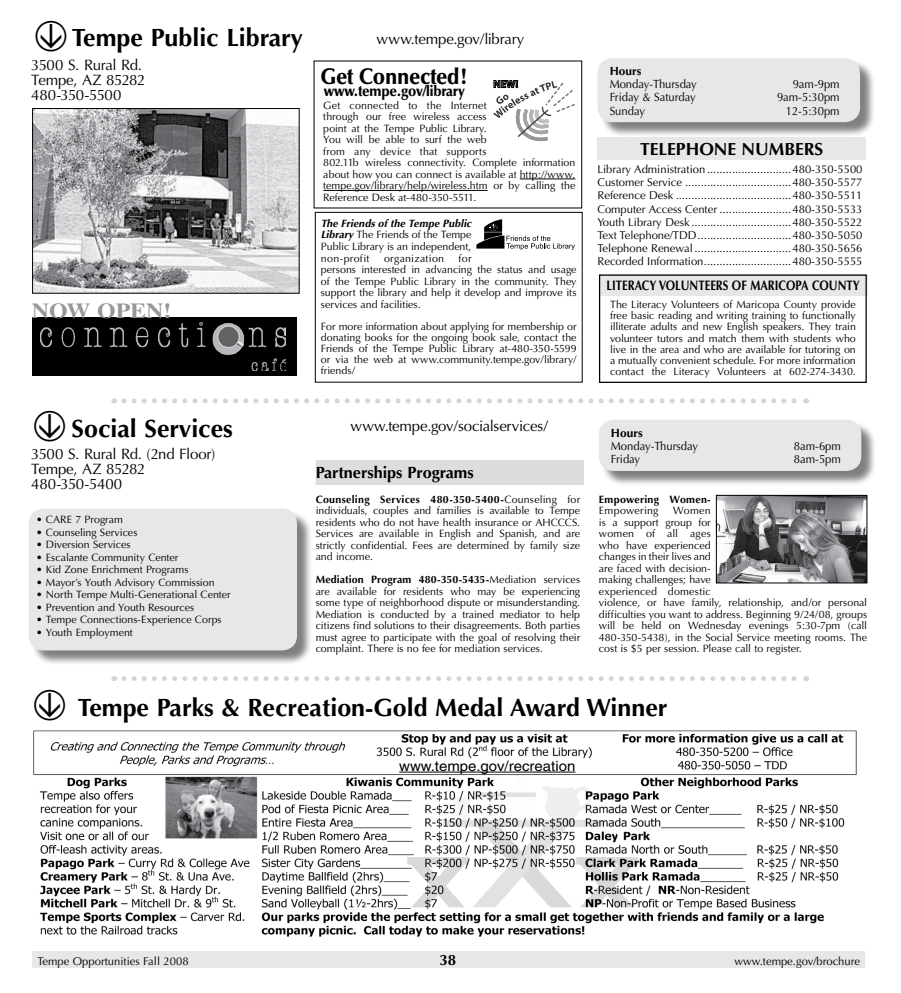
<style>
.page{position:relative;width:901px;height:993px;background:#fff}
.page>*{position:absolute;margin:0;border:0;box-sizing:border-box;transform-origin:0 0}
.t1{font:700 25px "Optima";color:#000}
.t2{font:900 22.5px "Optima";letter-spacing:-.015em;color:#000;scale:.9 1}
.t3{font:700 21.38px "Times";color:#95979a;scale:1.12 1}
.t4{font:700 17.5px "Optima";color:#000}
.t5{font:700 16.25px "Optima";color:#000}
.t6{font:15px/15px "Optima";letter-spacing:-.02em;color:#000}
.t7{font:900 15px "Optima";letter-spacing:-.015em;color:#000;scale:.9 1}
.t8{font:700 15px "Optima";color:#000}
.t9{font:14.12px "Helvetica";color:#000;scale:1.06 1}
.t10{font:700 13.75px "Optima";color:#000;scale:.82 1}
.t11{font:11.88px "Optima";color:#000;scale:.95 1}
.t12{font:700 11.88px "Optima";color:#000}
.t13{font:11.25px/13.1px "Optima";color:#000;text-align:justify}
.t14{font:10.62px/11.5px "Optima";color:#000;text-align:justify}
.t15{font:10.62px "Optima";letter-spacing:.025em;color:#000}
.t16{font:700 10.62px "Optima";letter-spacing:.025em;color:#000}
.s1{font-family:"Arrowdyn";font-weight:500;font-size:32.5px}
.s2{font-weight:700;font-style:italic}
.s3{font-weight:700}
</style>
<div class="page">
<div style="left:33px;top:950px;width:832px;height:17px;background:#e6e7e8"></div>
<img style="left:33px;top:730px;width:824px;height:207px">
<hr style="left:399px;top:771px;width:176px;height:1px;background:#000">
<svg style="left:124px;top:676px;width:683px;height:5px"></svg>
<div style="left:31px;top:510px;width:287px;height:161px;background:#000;opacity:.5"></div>
<div style="left:29px;top:508px;width:268px;height:142px;background:#e6e7e8;border-radius:15px"></div>
<svg style="left:124px;top:398px;width:683px;height:5px"></svg>
<div style="left:316px;top:460px;width:268px;height:25px;background:#dcddde"></div>
<div style="left:315px;top:212px;width:267px;height:170px;border:1px solid #000"></div>
<svg style="left:476px;top:219px;width:99px;height:31px"></svg>
<img style="left:34px;top:110px;width:263px;height:181px">
<div style="left:32px;top:108px;width:267px;height:185px;border:1px solid #000"></div>
<hr style="left:520px;top:179px;width:55px;height:1px;background:#000">
<hr style="left:323px;top:190px;width:165px;height:1px;background:#000">
<svg style="left:493px;top:80px;width:82px;height:62px"></svg>
<div style="left:599px;top:275px;width:268px;height:21px;background:#e6e7e8"></div>
<div style="left:599px;top:274px;width:268px;height:109px;border:1px solid #000"></div>
<div style="left:597px;top:137px;width:269px;height:23px;background:#e6e7e8"></div>
<div style="left:32px;top:317px;width:265px;height:58px;background:#000"></div>
<img style="left:41px;top:322px;width:245px;height:48px">
<div style="left:599px;top:60px;width:282px;height:83px;background:#000;opacity:.5"></div>
<div style="left:597px;top:58px;width:263px;height:64px;background:#e6e7e8;border-radius:15px"></div>
<div style="left:601px;top:421px;width:281px;height:70px;background:#000;opacity:.5"></div>
<div style="left:599px;top:419px;width:262px;height:52px;background:#e6e7e8;border-radius:15px"></div>
<img style="left:718px;top:497px;width:147px;height:84px">
<div style="left:716px;top:495px;width:151px;height:88px;border:1px solid #000"></div>
<h1 class="t1" style="left:35px;top:22px;width:270px"><span class="s1">t</span> Tempe Public Library</h1>
<h3 class="t6" style="left:377px;top:32px;width:149px">www.tempe.gov/library</h3>
<h3 class="t6" style="left:31px;top:58px;width:116px">3500 S. Rural Rd.<br>Tempe, AZ 85282<br>480-350-5500</h3>
<p class="t12" style="left:610px;top:64px;width:33px">Hours</p>
<h2 class="t2" style="left:321px;top:63px;width:166px">Get Connected!</h2>
<h3 class="t7" style="left:324px;top:82px;width:158px">www.tempe.gov/library</h3>
<p class="t11" style="left:610px;top:77px;width:93px">Monday-Thursday</p>
<p class="t11" style="left:793px;top:77px;width:51px">9am-9pm</p>
<p class="t11" style="left:610px;top:90px;width:92px">Friday &amp; Saturday</p>
<p class="t11" style="left:777px;top:90px;width:67px">9am-5:30pm</p>
<p class="t11" style="left:610px;top:104px;width:39px">Sunday</p>
<p class="t11" style="left:786px;top:104px;width:58px">12-5:30pm</p>
<p class="t14" style="left:323px;top:100px;width:254px;text-align:left">Get connected to the Internet<br>through our free wireless access<br>point at the Tempe Public Library.<br>You will be able to surf the web<br>from any device that supports<br>802.11b wireless connectivity. Complete information about how you can connect is available at http://www. tempe.gov/library/help/wireless.htm or by calling the Reference Desk at-480-350-5511.</p>
<h3 class="t4" style="left:640px;top:139px;width:185px">TELEPHONE NUMBERS</h3>
<p class="t13" style="left:597px;top:163px;width:267px">Library Administration ...........................480-350-5500<br>Customer Service ..................................480-350-5577<br>Reference Desk .....................................480-350-5511<br>Computer Access Center .......................480-350-5533<br>Youth Library Desk ................................480-350-5522<br>Text Telephone/TDD..............................480-350-5050<br>Telephone Renewal ...............................480-350-5656<br>Recorded Information............................480-350-5555</p>
<p class="t14" style="left:321px;top:217px;width:152px"><span class="s2">The Friends of the Tempe Public Library</span> The Friends of the Tempe Public Library is an independent, non-profit</p>
<p class="t14" style="left:321px;top:252px;width:257px;text-align:left;text-indent:138px">for<br>persons interested in advancing the status and usage of the Tempe Public Library in the community. They support the library and help it develop and improve its services and facilities.</p>
<p class="t14" style="left:321px;top:321px;width:257px;line-height:11px">For more information about applying for membership or donating books for the ongoing book sale, contact the Friends of the Tempe Public Library at-480-350-5599 or via the web at www.community.tempe.gov/library/ friends/</p>
<p class="t15" style="left:384px;top:252px;width:62px">organization</p>
<p class="t10" style="left:607px;top:277px;width:16px">Literacy</p>
<p class="t10" style="left:659px;top:277px;width:19px">Volunteers</p>
<p class="t10" style="left:732px;top:277px;width:45px">of Maricopa</p>
<p class="t10" style="left:812px;top:277px;width:20px">County</p>
<p class="t14" style="left:610px;top:299px;width:247px">The Literacy Volunteers of Maricopa County provide free basic reading and writing training to functionally illiterate adults and new English speakers. They train volunteer tutors and match them with students who live in the area and who are available for tutoring on a mutually convenient schedule. For more information contact the Literacy Volunteers at 602-274-3430.</p>
<h3 class="t3" style="left:32px;top:297px;width:126px">NOW OPEN !</h3>
<h1 class="t1" style="left:33px;top:413px;width:201px"><span class="s1">t</span> Social Services</h1>
<h3 class="t6" style="left:31px;top:447px;width:186px">3500 S. Rural Rd. (2nd Floor)<br>Tempe, AZ 85282<br>480-350-5400</h3>
<p class="t14" style="left:36px;top:514px;width:88px">• CARE 7 Program</p>
<p class="t14" style="left:36px;top:526px;width:103px">• Counseling Services</p>
<p class="t14" style="left:36px;top:539px;width:96px">• Diversion Services</p>
<p class="t14" style="left:36px;top:551px;width:144px">• Escalante Community Center</p>
<p class="t14" style="left:36px;top:564px;width:154px">• Kid Zone Enrichment Programs</p>
<p class="t14" style="left:36px;top:576px;width:180px">• Mayor’s Youth Advisory Commission</p>
<p class="t14" style="left:36px;top:589px;width:196px">• North Tempe Multi-Generational Center</p>
<p class="t14" style="left:36px;top:601px;width:160px">• Prevention and Youth Resources</p>
<p class="t14" style="left:36px;top:614px;width:187px">• Tempe Connections-Experience Corps</p>
<p class="t14" style="left:36px;top:626px;width:98px">• Youth Employment</p>
<h3 class="t6" style="left:350px;top:418px;width:199px">www.tempe.gov/socialservices/</h3>
<h3 class="t5" style="left:316px;top:463px;width:159px">Partnerships Programs</h3>
<p class="t14" style="left:316px;top:493px;width:266px"><span class="s3">Counseling Services 480-350-5400-</span>Counseling for individuals, couples and families is available to Tempe residents who do not have health insurance or AHCCCS.<br>Services are available in English and Spanish, and are strictly confidential. Fees are determined by family size and income.</p>
<p class="t14" style="left:316px;top:574px;width:266px"><span class="s3">Mediation Program 480-350-5435-</span>Mediation services are available for residents who may be experiencing some type of neighborhood dispute or misunderstanding.<br>Mediation is conducted by a trained mediator to help citizens find solutions to their disagreements. Both parties must agree to participate with the goal of resolving their complaint. There is no fee for mediation services.</p>
<p class="t12" style="left:611px;top:425px;width:33px">Hours</p>
<p class="t11" style="left:611px;top:439px;width:93px">Monday-Thursday</p>
<p class="t11" style="left:794px;top:439px;width:51px">8am-6pm</p>
<p class="t11" style="left:611px;top:452px;width:32px">Friday</p>
<p class="t11" style="left:794px;top:452px;width:51px">8am-5pm</p>
<p class="t16" style="left:599px;top:493px;width:113px">Empowering Women-</p>
<p class="t15" style="left:599px;top:504px;width:61px">Empowering</p>
<p class="t14" style="left:599px;top:505px;width:270px;text-align:left;text-indent:74px">Women<br>is a support group for<br>women of all ages<br>who have experienced<br>changes in their lives and<br>are faced with decision-<br>making challenges; have<br>experienced domestic<br>violence, or have family, relationship, and/or personal difficulties you want to address. Beginning 9/24/08, groups will be held on Wednesday evenings 5:30-7pm (call 480-350-5438), in the Social Service meeting rooms. The cost is $5 per session. Please call to register.</p>
<h1 class="t1" style="left:33px;top:692px;width:636px"><span class="s1">t</span> Tempe Parks &amp; Recreation-Gold Medal Award Winner</h1>
<h3 class="t9" style="left:399px;top:757px;width:168px">www.tempe.gov/recreation</h3>
<p class="t13" style="left:37px;top:954px;width:153px">Tempe Opportunities Fall 2008</p>
<h3 class="t8" style="left:440px;top:950px;width:18px">38</h3>
<p class="t13" style="left:734px;top:954px;width:127px">www.tempe.gov/brochure</p>
</div>
